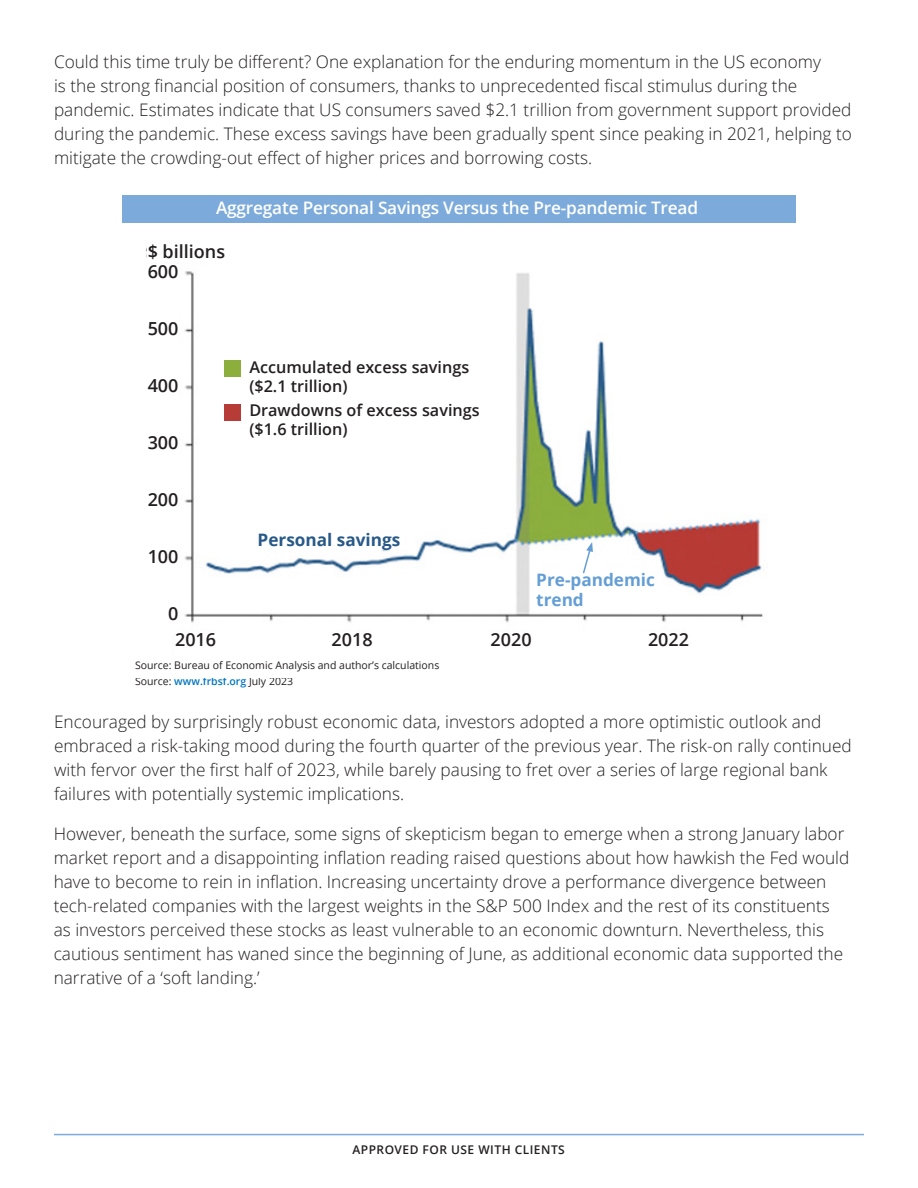
<style>
.page{position:relative;width:918px;height:1188px;background:#fff}
.page>*{position:absolute;margin:0;border:0;box-sizing:border-box;transform-origin:0 0}
.t1{font:600 18px "Open Sans";color:#231f20}
.t2{font:300 17.25px/24px "Open Sans";color:#231f20}
.t3{font:600 17.25px "Open Sans";letter-spacing:-.01em;color:#fff}
.t4{font:700 17.1px/20.1px "Open Sans";color:#649ed5}
.t5{font:700 17.1px "Open Sans";color:#285987}
.t6{font:600 16.2px/18.9px "Open Sans";color:#231f20}
.t7{font:600 12px "Open Sans";letter-spacing:.04em;color:#231f20}
.t8{font:10.5px "Open Sans";color:#231f20}
.s1{font-weight:600;color:#0076c0}
</style>
<div class="page">
<div style="left:122px;top:196px;width:673px;height:27px;background:#7caadb"></div>
<hr style="left:54px;top:1134px;width:810px;height:1px;background:#7caadb">
<img style="left:146px;top:247px;width:622px;height:376px">
<div style="left:137px;top:264px;width:42px;height:366px;background:#fff"></div>
<div style="left:148px;top:244px;width:88px;height:18px;background:#fff"></div>
<div style="left:228px;top:339px;width:257px;height:113px;background:#fff"></div>
<div style="left:249px;top:361px;width:239px;height:86px;background:#fff"></div>
<div style="left:225px;top:361px;width:16px;height:16px;background:#8bae3d"></div>
<div style="left:225px;top:404px;width:16px;height:16px;background:#b73b36"></div>
<div style="left:258px;top:533px;width:147px;height:17px;background:#fff"></div>
<div style="left:545px;top:568px;width:115px;height:44px;background:#fff"></div>
<div style="left:536px;top:573px;width:125px;height:37px;background:#fff"></div>
<div style="left:576px;top:541px;width:17px;height:32px;background:#fff"></div>
<svg style="left:582px;top:542px;width:11px;height:32px"></svg>
<p class="t2" style="left:54px;top:49px;width:800px">Could this time truly be different? One explanation for the enduring momentum in the US economy<br>is the strong financial position of consumers, thanks to unprecedented fiscal stimulus during the pandemic. Estimates indicate that US consumers saved $2.1 trillion from government support provided during the pandemic. These excess savings have been gradually spent since peaking in 2021, helping to mitigate the crowding-out effect of higher prices and borrowing costs.</p>
<p class="t3" style="left:216px;top:196px;width:484px">Aggregate Personal Savings Versus the Pre-pandemic Tread</p>
<p class="t1" style="left:148px;top:239px;width:79px">$ billions</p>
<p class="t1" style="left:148px;top:259px;width:32px">600</p>
<p class="t1" style="left:148px;top:316px;width:32px">500</p>
<p class="t1" style="left:148px;top:373px;width:32px">400</p>
<p class="t1" style="left:148px;top:430px;width:32px">300</p>
<p class="t1" style="left:148px;top:487px;width:32px">200</p>
<p class="t1" style="left:148px;top:544px;width:32px">100</p>
<p class="t1" style="left:168px;top:601px;width:12px">0</p>
<p class="t6" style="left:249px;top:358px;width:221px">Accumulated excess savings ($2.1 trillion)</p>
<p class="t6" style="left:249px;top:400px;width:232px">Drawdowns of excess savings ($1.6 trillion)</p>
<p class="t5" style="left:258px;top:528px;width:144px">Personal savings</p>
<p class="t4" style="left:536px;top:569px;width:120px">Pre-pandemic trend</p>
<p class="t1" style="left:175px;top:627px;width:43px">2016</p>
<p class="t1" style="left:332px;top:627px;width:43px">2018</p>
<p class="t1" style="left:491px;top:627px;width:43px">2020</p>
<p class="t1" style="left:648px;top:627px;width:43px">2022</p>
<p class="t8" style="left:135px;top:658px;width:306px">Source: Bureau of Economic Analysis and author’s calculations</p>
<p class="t8" style="left:135px;top:674px;width:160px">Source: <span class="s1">www.frbsf.org</span> July 2023</p>
<p class="t2" style="left:54px;top:709px;width:799px">Encouraged by surprisingly robust economic data, investors adopted a more optimistic outlook and embraced a risk-taking mood during the fourth quarter of the previous year. The risk-on rally continued with fervor over the first half of 2023, while barely pausing to fret over a series of large regional bank failures with potentially systemic implications.</p>
<p class="t2" style="left:54px;top:821px;width:797px">However, beneath the surface, some signs of skepticism began to emerge when a strong January labor market report and a disappointing inflation reading raised questions about how hawkish the Fed would have to become to rein in inflation. Increasing uncertainty drove a performance divergence between tech-related companies with the largest weights in the S&amp;P 500 Index and the rest of its constituents as investors perceived these stocks as least vulnerable to an economic downturn. Nevertheless, this cautious sentiment has waned since the beginning of June, as additional economic data supported the narrative of a ‘soft landing.’</p>
<p class="t7" style="left:352px;top:1142px;width:214px">APPROVED FOR USE WITH CLIENTS</p>
</div>
